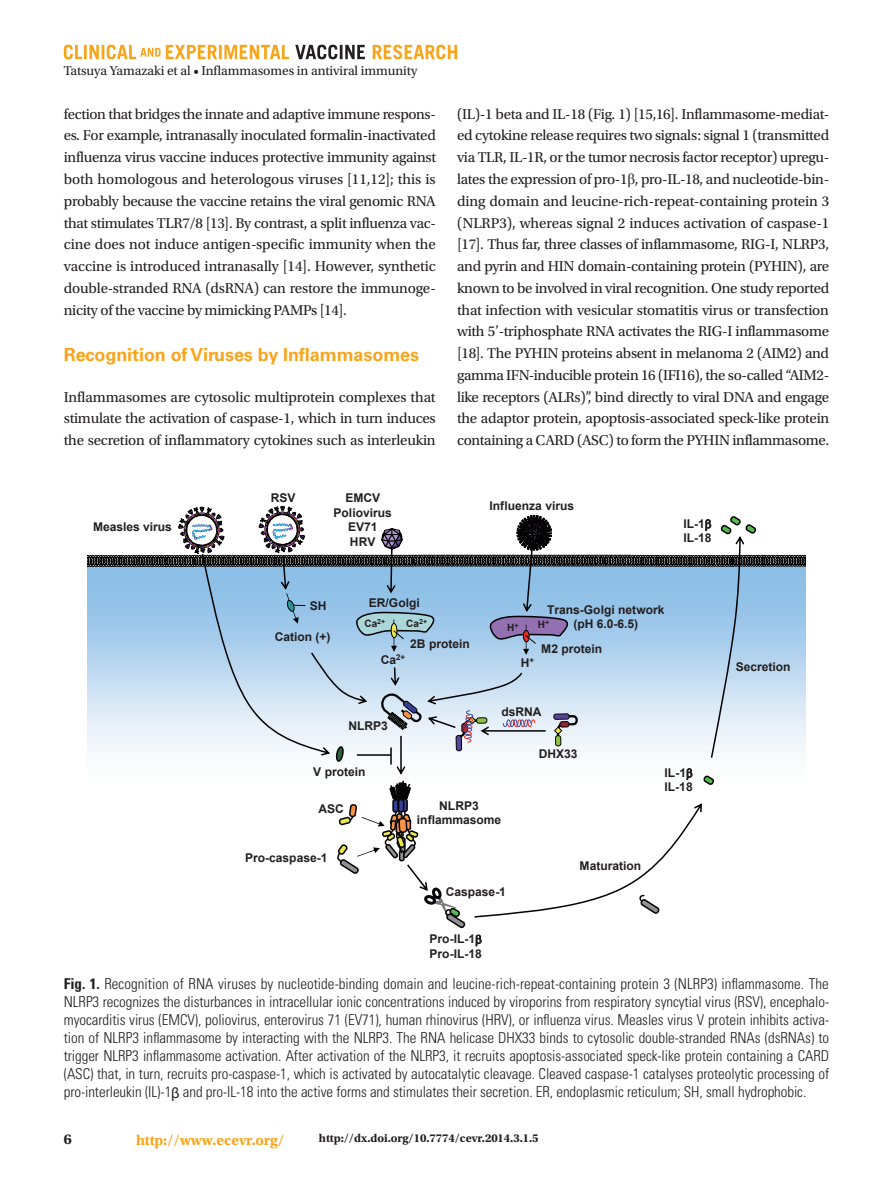
<style>
.page{position:relative;width:893px;height:1191px;background:#fff}
.page>*{position:absolute;margin:0;border:0;box-sizing:border-box;transform-origin:0 0}
.CVER_대제목{font:700 18px "Univers LT Std";letter-spacing:-.005em;color:#f9a51b}
.CVER_본문{font:15px/21.8px "Utopia Std";letter-spacing:-.02em;color:#231f20;text-align:justify}
.CVER_표그림캡션{font:300 condensed 15px/18px "Univers LT Std";letter-spacing:-.005em;color:#231f20;text-align:justify}
.t1{font:700 15px "Utopia Std";letter-spacing:-.005em;color:#f9a51b}
.t2{font:700 15px "Utopia Std";color:#231f20}
.CVER_하시라{font:13.5px "Utopia Std";letter-spacing:-.005em;color:#231f20}
.t3{font:700 12px/14.4px "Arial";color:#231f20;text-align:center}
.t4{font:700 12px "Utopia Std";letter-spacing:-.005em;color:#231f20}
.t5{font:700 10.05px "Arial";color:#231f20}
.s1{font-family:"Times New Roman"}
.s2{font-weight:700}
.s3{font-family:"Myriad Pro";font-weight:400;font-stretch:normal}
</style>
<div class="page">
<svg style="left:373px;top:45px;width:84px;height:14px"></svg>
<svg style="left:295px;top:45px;width:70px;height:14px"></svg>
<svg style="left:64px;top:45px;width:225px;height:14px"></svg>
<svg style="left:87px;top:506px;width:719px;height:440px"></svg>
<p class="CVER_하시라" style="left:64px;top:63px;width:355px">Tatsuya Yamazaki et al • Inflammasomes in antiviral immunity</p>
<p class="CVER_본문" style="left:64px;top:103px;width:374px">fection that bridges the innate and adaptive immune respons&shy;es. For example, intranasally inoculated formalin-inactivated influenza virus vaccine induces protective immunity against both homologous and heterologous viruses [11,12]; this is probably because the vaccine retains the viral genomic RNA that stimulates TLR7/8 [13]. By contrast, a split influenza vac&shy;cine does not induce antigen-specific immunity when the vaccine is introduced intranasally [14]. However, synthetic double-stranded RNA (dsRNA) can restore the immunoge&shy;nicity of the vaccine by mimicking PAMPs [14].</p>
<p class="CVER_대제목" style="left:64px;top:344px;width:357px">Recognition of Viruses by Inflammasomes</p>
<p class="CVER_본문" style="left:64px;top:386px;width:373px">Inflammasomes are cytosolic multiprotein complexes that stimulate the activation of caspase-1, which in turn induces the secretion of inflammatory cytokines such as interleukin</p>
<p class="CVER_본문" style="left:457px;top:103px;width:374px;text-align:left">(IL)-1 beta and IL-18 (Fig. 1) [15,16]. Inflammasome-mediat&shy;ed cytokine release requires two signals: signal 1 (transmitted via TLR, IL-1R, or the tumor necrosis factor receptor) upregu&shy;lates the expression of pro-1<span class="s1">β</span>, pro-IL-18, and nucleotide-bin&shy;ding domain and leucine-rich-repeat-containing protein 3 (NLRP3), whereas signal 2 induces activation of caspase-1 [17]. Thus far, three classes of inflammasome, RIG-I, NLRP3, and pyrin and HIN domain-containing protein (PYHIN), are known to be involved in viral recognition. One study reported that infection with vesicular stomatitis virus or transfection with 5’-triphosphate RNA activates the RIG-I inflammasome [18]. The PYHIN proteins absent in melanoma 2 (AIM2) and gamma IFN-inducible protein 16 (IFI16), the so-called “AIM2- like receptors (ALRs)”, bind directly to viral DNA and engage the adaptor protein, apoptosis-associated speck-like protein containing a CARD (ASC) to form the PYHIN inflammasome.</p>
<p class="t3" style="left:93px;top:520px;width:80px">Measles virus</p>
<p class="t3" style="left:271px;top:491px;width:26px">RSV</p>
<p class="t3" style="left:334px;top:491px;width:60px">EMCV<br>Poliovirus<br>EV71<br>HRV</p>
<p class="t3" style="left:490px;top:499px;width:86px">Influenza virus</p>
<p class="t3" style="left:683px;top:517px;width:30px;text-align:left">IL-1<br>IL-18</p>
<p class="t3" style="left:310px;top:599px;width:18px">SH</p>
<p class="t3" style="left:275px;top:629px;width:57px">Cation (+)</p>
<p class="t3" style="left:369px;top:596px;width:53px">ER/Golgi</p>
<p class="t3" style="left:410px;top:637px;width:61px">2B protein</p>
<p class="t3" style="left:381px;top:652px;width:26px">Ca<sup>2+</sup></p>
<p class="t5" style="left:406px;top:616px;width:22px">Ca<sup>2+</sup></p>
<p class="t5" style="left:364px;top:617px;width:22px">Ca<sup>2+</sup></p>
<p class="t3" style="left:348px;top:719px;width:41px">NLRP3</p>
<p class="t5" style="left:507px;top:621px;width:13px">H<sup>+</sup></p>
<p class="t3" style="left:547px;top:602px;width:119px">Trans-Golgi network (pH 6.0-6.5)</p>
<p class="t5" style="left:538px;top:618px;width:13px">H<sup>+</sup></p>
<p class="t3" style="left:541px;top:641px;width:62px">M2 protein</p>
<p class="t3" style="left:521px;top:655px;width:15px">H<sup>+</sup></p>
<p class="t3" style="left:501px;top:705px;width:42px">dsRNA</p>
<p class="t3" style="left:539px;top:747px;width:40px">DHX33</p>
<p class="t3" style="left:313px;top:765px;width:54px">V protein</p>
<p class="t3" style="left:319px;top:802px;width:27px">ASC</p>
<p class="t3" style="left:245px;top:851px;width:84px">Pro-caspase-1</p>
<p class="t3" style="left:417px;top:798px;width:86px">NLRP3 inflammasome</p>
<p class="t3" style="left:446px;top:885px;width:62px">Caspase-1</p>
<p class="t3" style="left:430px;top:932px;width:54px;text-align:left">Pro-IL-1<br>Pro-IL-18</p>
<p class="t3" style="left:665px;top:766px;width:30px;text-align:left">IL-1<br>IL-18</p>
<p class="t3" style="left:580px;top:859px;width:63px">Maturation</p>
<p class="t3" style="left:736px;top:660px;width:56px">Secretion</p>
<p class="CVER_표그림캡션" style="left:64px;top:975px;width:767px"><span class="s2">Fig. 1.</span> Recognition of RNA viruses by nucleotide-binding domain and leucine-rich-repeat-containing protein 3 (NLRP3) inflammasome. The NLRP3 recognizes the disturbances in intracellular ionic concentrations induced by viroporins from respiratory syncytial virus (RSV), encephalo&shy;myocarditis virus (EMCV), poliovirus, enterovirus 71 (EV71), human rhinovirus (HRV), or influenza virus. Measles virus V protein inhibits activa&shy;tion of NLRP3 inflammasome by interacting with the NLRP3. The RNA helicase DHX33 binds to cytosolic double-stranded RNAs (dsRNAs) to trigger NLRP3 inflammasome activation. After activation of the NLRP3, it recruits apoptosis-associated speck-like protein containing a CARD (ASC) that, in turn, recruits pro-caspase-1, which is activated by autocatalytic cleavage. Cleaved caspase-1 catalyses proteolytic processing of pro-interleukin (IL)-1<span class="s3">β</span> and pro-IL-18 into the active forms and stimulates their secretion. ER, endoplasmic reticulum; SH, small hydrophobic.</p>
<p class="t2" style="left:64px;top:1130px;width:9px">6</p>
<p class="t1" style="left:136px;top:1131px;width:150px">http://www.ecevr.org/</p>
<p class="t4" style="left:319px;top:1131px;width:221px">http://dx.doi.org/10.7774/cevr.2014.3.1.5</p>
</div>
